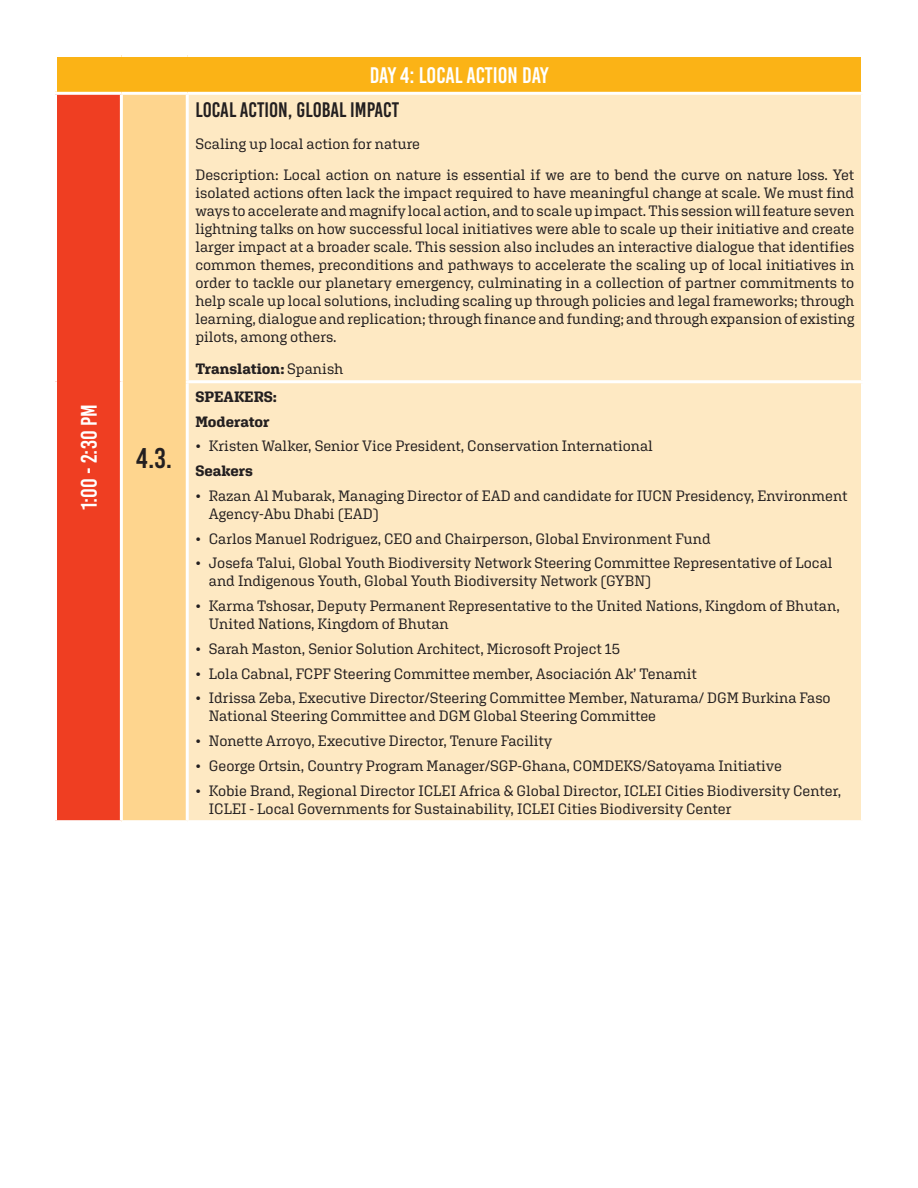
<style>
.page{position:relative;width:918px;height:1188px;background:#fff}
.page>*{position:absolute;margin:0;border:0;box-sizing:border-box;transform-origin:0 0}
.Numbers{font:28.5px "Bebas Kai";color:#231f20}
.t1{font:22.5px "Bebas Kai";color:#fff}
.heading{font:21px "Bebas Kai";color:#231f20}
.Body_Text{font:15px/18px "Aglet Slab";color:#231f20}
.Body_Text-2{font:700 15px "Aglet Slab";color:#231f20}
.s1{font-weight:400}
</style>
<div class="page">
<div style="left:56px;top:56px;width:806px;height:37px;background:#fbb316"></div>
<div style="left:56px;top:93px;width:65px;height:729px;background:#ef3e22"></div>
<div style="left:121px;top:93px;width:66px;height:729px;background:#fed58e"></div>
<div style="left:189px;top:95px;width:672px;height:725px;background:#fee9c3"></div>
<hr style="left:54px;top:54px;width:67px;height:3px;background:#fff">
<hr style="left:54px;top:57px;width:3px;height:35px;background:#fff">
<hr style="left:121px;top:54px;width:66px;height:3px;background:#fff">
<hr style="left:187px;top:54px;width:677px;height:3px;background:#fff">
<hr style="left:861px;top:57px;width:3px;height:35px;background:#fff">
<hr style="left:54px;top:92px;width:67px;height:3px;background:#fff">
<hr style="left:54px;top:95px;width:3px;height:287px;background:#fff">
<hr style="left:121px;top:92px;width:66px;height:3px;background:#fff">
<hr style="left:120px;top:95px;width:3px;height:287px;background:#fff">
<hr style="left:187px;top:92px;width:677px;height:3px;background:#fff">
<hr style="left:186px;top:95px;width:3px;height:285px;background:#fff">
<hr style="left:54px;top:382px;width:3px;height:438px;background:#fff">
<hr style="left:120px;top:382px;width:3px;height:438px;background:#fff">
<hr style="left:186px;top:380px;width:678px;height:3px;background:#fff">
<hr style="left:186px;top:383px;width:3px;height:437px;background:#fff">
<hr style="left:54px;top:820px;width:67px;height:3px;background:#fff">
<hr style="left:121px;top:820px;width:66px;height:3px;background:#fff">
<p class="t1" style="left:77px;top:510px;width:107px;rotate:-90deg">1:00 - 2:30 PM</p>
<p class="Numbers" style="left:136px;top:443px;width:37px">4.3.</p>
<p class="t1" style="left:370px;top:63px;width:180px">DAY 4: LOCAL ACTION DAY</p>
<p class="heading" style="left:195px;top:99px;width:205px">LOCAL ACTION, GLOBAL IMPACT</p>
<p class="Body_Text" style="left:195px;top:134px;width:226px">Scaling up local action for nature</p>
<p class="Body_Text" style="left:195px;top:166px;width:661px;text-align:justify">Description: Local action on nature is essential if we are to bend the curve on nature loss. Yet isolated actions often lack the impact required to have meaningful change at scale. We must find ways to accelerate and magnify local action, and to scale up impact. This session will feature seven lightning talks on how successful local initiatives were able to scale up their initiative and create larger impact at a broader scale. This session also includes an interactive dialogue that identifies common themes, preconditions and pathways to accelerate the scaling up of local initiatives in order to tackle our planetary emergency, culminating in a collection of partner commitments to help scale up local solutions, including scaling up through policies and legal frameworks; through learning, dialogue and replication; through finance and funding; and through expansion of existing pilots, among others.</p>
<p class="Body_Text-2" style="left:195px;top:359px;width:150px">Translation: <span class="s1">Spanish</span></p>
<p class="Body_Text-2" style="left:195px;top:388px;width:83px">SPEAKERS:</p>
<p class="Body_Text-2" style="left:195px;top:412px;width:76px">Moderator</p>
<p class="Body_Text" style="left:195px;top:437px;width:459px">• Kristen Walker, Senior Vice President, Conservation International</p>
<p class="Body_Text-2" style="left:195px;top:462px;width:59px">Seakers</p>
<p class="Body_Text" style="left:209px;top:486px;width:640px;text-indent:-14px">• Razan Al Mubarak, Managing Director of EAD and candidate for IUCN Presidency, Environment<br>Agency-Abu Dhabi (EAD)</p>
<p class="Body_Text" style="left:195px;top:529px;width:517px">• Carlos Manuel Rodriguez, CEO and Chairperson, Global Environment Fund</p>
<p class="Body_Text" style="left:209px;top:554px;width:625px;text-indent:-14px">• Josefa Talui, Global Youth Biodiversity Network Steering Committee Representative of Local and Indigenous Youth, Global Youth Biodiversity Network (GYBN)</p>
<p class="Body_Text" style="left:209px;top:597px;width:632px;text-indent:-14px">• Karma Tshosar, Deputy Permanent Representative to the United Nations, Kingdom of Bhutan,<br>United Nations, Kingdom of Bhutan</p>
<p class="Body_Text" style="left:195px;top:639px;width:426px">• Sarah Maston, Senior Solution Architect, Microsoft Project 15</p>
<p class="Body_Text" style="left:195px;top:664px;width:503px">• Lola Cabnal, FCPF Steering Committee member, Asociación Ak’ Tenamit</p>
<p class="Body_Text" style="left:209px;top:689px;width:623px;text-indent:-14px">• Idrissa Zeba, Executive Director/Steering Committee Member, Naturama/ DGM Burkina Faso<br>National Steering Committee and DGM Global Steering Committee</p>
<p class="Body_Text" style="left:195px;top:732px;width:359px">• Nonette Arroyo, Executive Director, Tenure Facility</p>
<p class="Body_Text" style="left:195px;top:756px;width:588px">• George Ortsin, Country Program Manager/SGP-Ghana, COMDEKS/Satoyama Initiative</p>
<p class="Body_Text" style="left:209px;top:781px;width:634px;text-indent:-14px">• Kobie Brand, Regional Director ICLEI Africa &amp; Global Director, ICLEI Cities Biodiversity Center,<br>ICLEI - Local Governments for Sustainability, ICLEI Cities Biodiversity Center</p>
</div>
